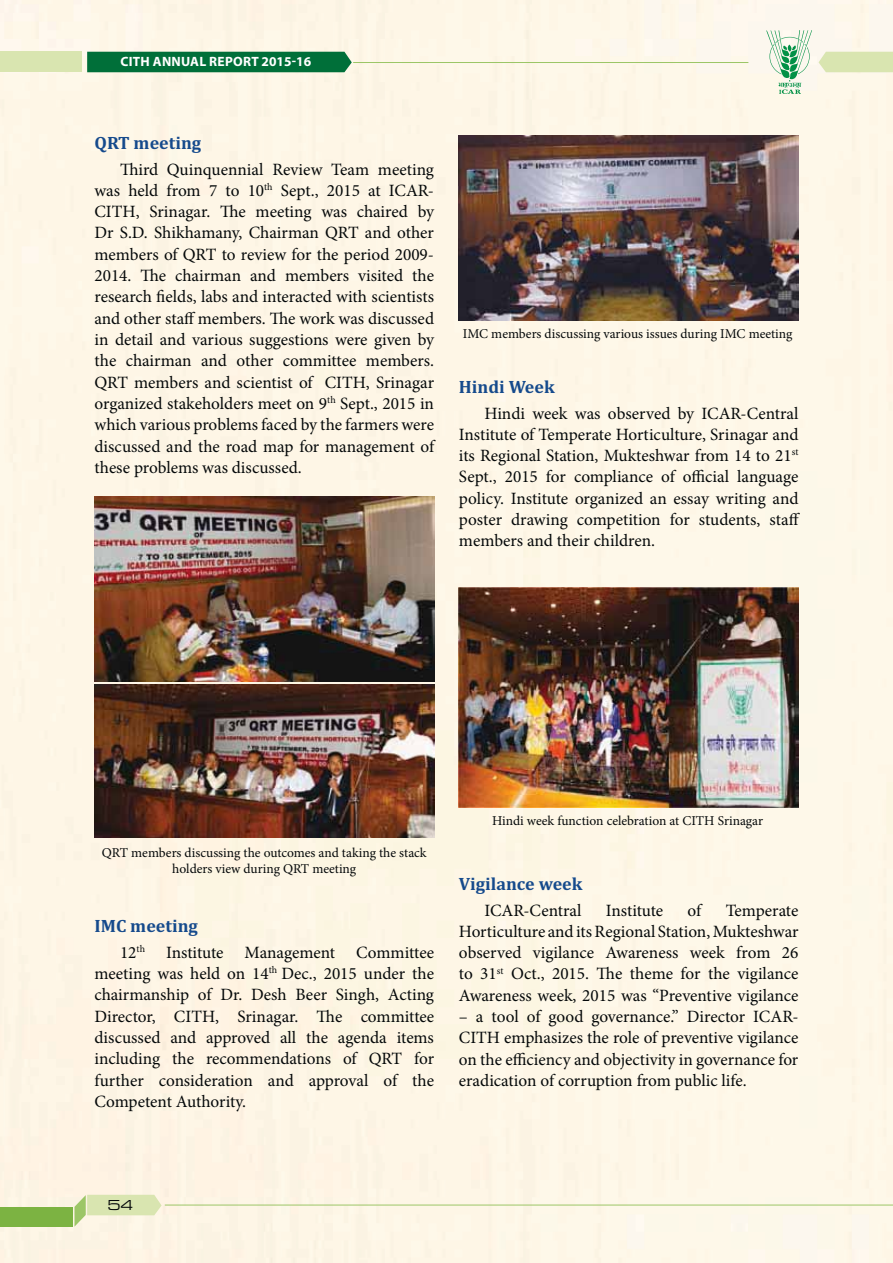
<style>
.page{position:relative;width:893px;height:1263px;background:#fef6e6}
.page>*{position:absolute;margin:0;border:0;box-sizing:border-box;transform-origin:0 0}
.t1{font:700 18px "Cambria";color:#154a8c}
.t2{font:17.25px/21.3px "Minion Pro";color:#040809;text-align:justify}
.t3{font:13.5px/16.2px "Minion Pro";color:#040809;text-align:center}
.t4{font:700 13.5px "Myriad Pro";letter-spacing:.02em;color:#fff}
</style>
<div class="page">
<div style="left:0;top:52px;width:82px;height:20px;background:#d9e5b0"></div>
<div style="left:87px;top:52px;width:265px;height:20px;background:#006f39"></div>
<svg style="left:819px;top:52px;width:74px;height:20px"></svg>
<svg style="left:766px;top:30px;width:46px;height:64px;background:#c6e1c9"></svg>
<hr style="left:353px;top:62px;width:395px;height:1px;background:#9cc667">
<hr style="left:165px;top:1205px;width:728px;height:1px;background:#9cc667">
<div style="left:0;top:1207px;width:73px;height:19px;background:#7cb342"></div>
<img style="left:94px;top:497px;width:340px;height:184px">
<img style="left:94px;top:684px;width:340px;height:154px">
<img style="left:459px;top:135px;width:339px;height:186px">
<img style="left:459px;top:587px;width:339px;height:220px">
<svg style="left:74px;top:1195px;width:88px;height:31px;background:#e1e8be"></svg>
<p class="t4" style="left:121px;top:53px;width:192px">CITH ANNUAL REPORT 2015-16</p>
<p class="t1" style="left:94px;top:136px;width:108px">QRT meeting</p>
<p class="t2" style="left:94px;top:160px;width:341px;text-indent:26px">Third Quinquennial Review Team meeting was held from 7 to 10<sup>th</sup> Sept., 2015 at ICAR-CITH, Srinagar. The meeting was chaired by Dr S.D. Shikhamany, Chairman QRT and other members of QRT to review for the period 2009- 2014. The chairman and members visited the research fields, labs and interacted with scientists and other staff members. The work was discussed in detail and various suggestions were given by the chairman and other committee members.<br>QRT members and scientist of CITH, Srinagar organized stakeholders meet on 9<sup>th</sup> Sept., 2015 in which various problems faced by the farmers were discussed and the road map for management of these problems was discussed.</p>
<p class="t3" style="left:463px;top:327px;width:331px">IMC members discussing various issues during IMC meeting</p>
<p class="t1" style="left:459px;top:380px;width:97px">Hindi Week</p>
<p class="t2" style="left:459px;top:404px;width:343px;text-indent:26px">Hindi week was observed by ICAR-Central Institute of Temperate Horticulture, Srinagar and its Regional Station, Mukteshwar from 14 to 21<sup>st </sup>Sept., 2015 for compliance of official language policy. Institute organized an essay writing and poster drawing competition for students, staff members and their children.</p>
<p class="t3" style="left:102px;top:845px;width:326px">QRT members discussing the outcomes and taking the stack holders view during QRT meeting</p>
<p class="t1" style="left:94px;top:919px;width:105px">IMC meeting</p>
<p class="t2" style="left:94px;top:943px;width:341px;text-indent:26px">12<sup>th</sup> Institute Management Committee meeting was held on 14<sup>th</sup> Dec., 2015 under the chairmanship of Dr. Desh Beer Singh, Acting Director, CITH, Srinagar. The committee discussed and approved all the agenda items including the recommendations of QRT for further consideration and approval of the Competent Authority.</p>
<p class="t3" style="left:492px;top:814px;width:273px">Hindi week function celebration at CITH Srinagar</p>
<p class="t1" style="left:459px;top:877px;width:125px">Vigilance week</p>
<p class="t2" style="left:484px;top:901px;width:99px">ICAR-Central</p>
<p class="t2" style="left:606px;top:901px;width:59px">Institute</p>
<p class="t2" style="left:688px;top:901px;width:15px">of</p>
<p class="t2" style="left:459px;top:901px;width:341px;text-indent:267px">Temperate Horticulture and its Regional Station, Mukteshwar observed vigilance Awareness week from 26 to 31<sup>st</sup> Oct., 2015. The theme for the vigilance Awareness week, 2015 was “Preventive vigilance</p>
<p class="t2" style="left:459px;top:1007px;width:341px">– a tool of good governance.” Director ICAR-CITH emphasizes the role of preventive vigilance on the efficiency and objectivity in governance for eradication of corruption from public life.</p>
</div>
